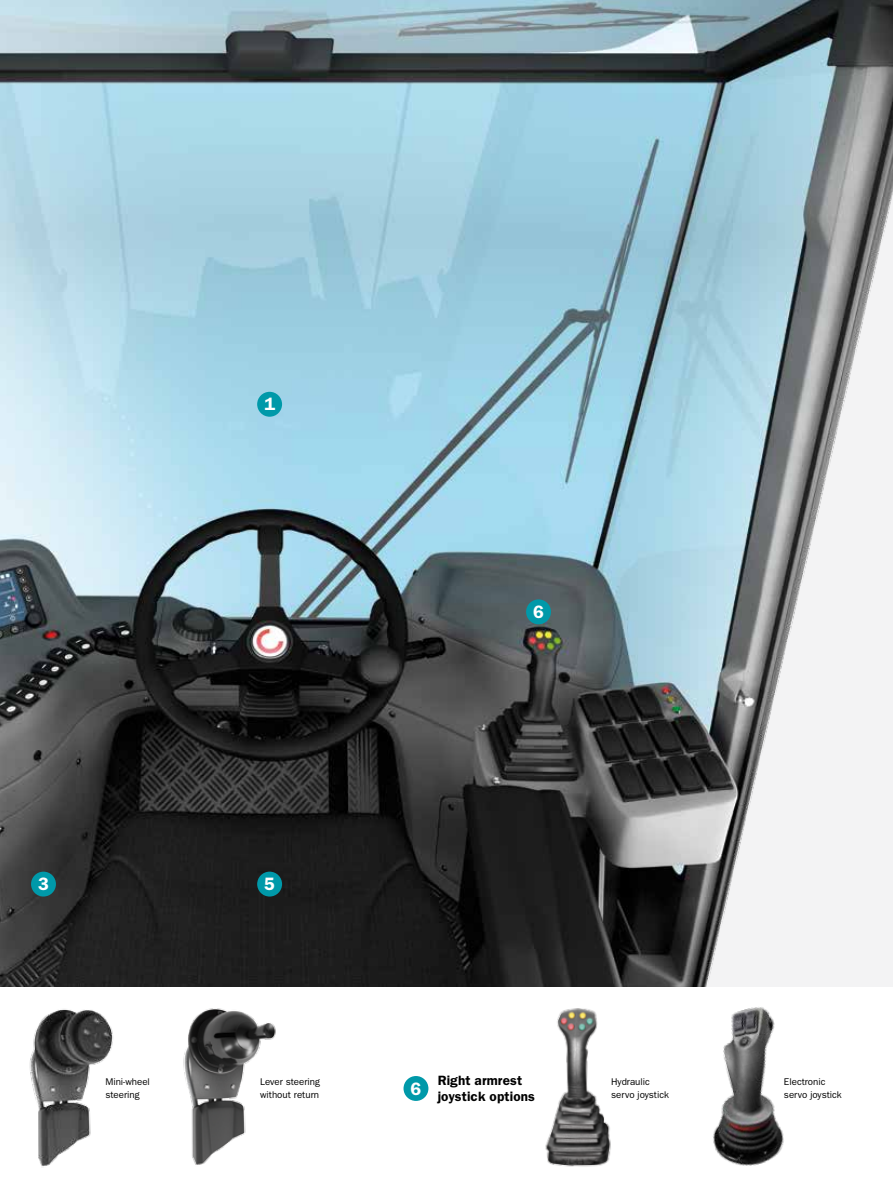
<style>
.page{position:relative;width:893px;height:1191px;background:#fff}
.page>*{position:absolute;margin:0;border:0;box-sizing:border-box;transform-origin:0 0}
.t1{font:600 18px "ITC Franklin Gothic Std";color:#fff}
.t2{font:600 13.5px/15.8px "ITC Franklin Gothic Std";letter-spacing:.01em;color:#000}
.t3{font:9.75px/12.8px "ITC Franklin Gothic Std";color:#000}
</style>
<div class="page">
<img style="left:0;top:0;width:893px;height:987px">
<div style="left:526px;top:599px;width:25px;height:25px;background:#0099a9;border-radius:50%"></div>
<div style="left:257px;top:392px;width:25px;height:25px;background:#0099a9;border-radius:50%"></div>
<div style="left:257px;top:871px;width:25px;height:25px;background:#0099a9;border-radius:50%"></div>
<img style="left:29px;top:1009px;width:84px;height:158px">
<img style="left:183px;top:1008px;width:93px;height:157px">
<img style="left:674px;top:983px;width:156px;height:183px">
<div style="left:403px;top:1076px;width:25px;height:25px;background:#0099a9;border-radius:50%"></div>
<img style="left:509px;top:978px;width:137px;height:189px">
<div style="left:31px;top:871px;width:25px;height:25px;background:#0099a9;border-radius:50%"></div>
<h1 class="t1" style="left:265px;top:393px;width:12px">1</h1>
<h1 class="t1" style="left:533px;top:601px;width:12px">6</h1>
<h1 class="t1" style="left:38px;top:873px;width:12px">3</h1>
<h1 class="t1" style="left:264px;top:873px;width:12px">5</h1>
<h2 class="t2" style="left:438px;top:1072px;width:99px">Right armrest joystick options</h2>
<p class="t3" style="left:105px;top:1075px;width:46px">Mini-wheel steering</p>
<p class="t3" style="left:260px;top:1075px;width:61px">Lever steering without return</p>
<h1 class="t1" style="left:411px;top:1077px;width:12px">6</h1>
<p class="t3" style="left:784px;top:1075px;width:59px">Electronic servo joystick</p>
<p class="t3" style="left:611px;top:1075px;width:59px">Hydraulic servo joystick</p>
</div>
